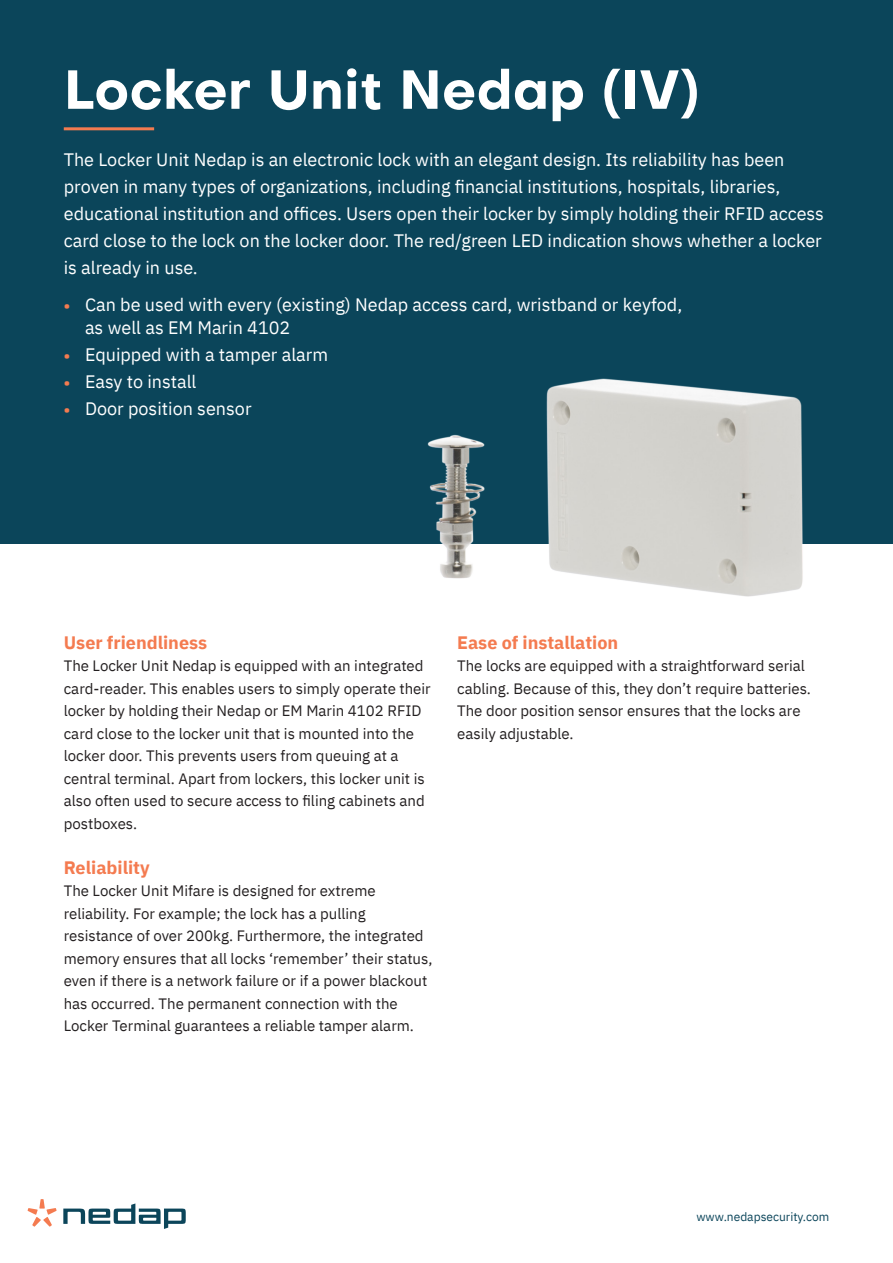
<style>
.page{position:relative;width:893px;height:1263px;background:#fff}
.page>*{position:absolute;margin:0;border:0;box-sizing:border-box;transform-origin:0 0}
.Title_Large{font:700 54px "Objectivity";color:#fff}
.Intro{font:18px/27px "IBM Plex Sans";color:#fff}
.Subheader{font:700 18px "IBM Plex Sans";color:#f47b50}
.Body{font:15px/22.5px "IBM Plex Sans";color:#231f20}
.Body-white{font:15px/22.5px "IBM Plex Sans";color:#231f20}
.t1{font:12px "IBM Plex Sans";color:#0b455a}
.s1{font-weight:700;font-size:15px;color:#f47b50}
</style>
<div class="page">
<div style="left:0;top:0;width:893px;height:544px;background:#0b455a"></div>
<img style="left:427px;top:378px;width:376px;height:219px">
<hr style="left:64px;top:127px;width:90px;height:3px;background:#f47b50">
<svg style="left:63px;top:1203px;width:123px;height:26px"></svg>
<svg style="left:28px;top:1199px;width:29px;height:27px"></svg>
<p class="Title_Large" style="left:64px;top:51px;width:637px">Locker Unit Nedap (IV)</p>
<p class="Intro" style="left:64px;top:144px;width:762px">The Locker Unit Nedap is an electronic lock with an elegant design. Its reliability has been proven in many types of organizations, including financial institutions, hospitals, libraries, educational institution and offices. Users open their locker by simply holding their RFID access card close to the lock on the locker door. The red/green LED indication shows whether a locker is already in use.</p>
<p class="Intro" style="left:85px;top:292px;width:599px;line-height:22.5px;text-indent:-21px"><span class="s1">•</span> Can be used with every (existing) Nedap access card, wristband or keyfod, as well as EM Marin 4102</p>
<p class="Intro" style="left:64px;top:339px;width:266px"><span class="s1">•</span> Equipped with a tamper alarm</p>
<p class="Intro" style="left:64px;top:366px;width:134px"><span class="s1">•</span> Easy to install</p>
<p class="Intro" style="left:64px;top:393px;width:189px"><span class="s1">•</span> Door position sensor</p>
<p class="Subheader" style="left:64px;top:628px;width:145px">User friendliness</p>
<p class="Body-white" style="left:64px;top:653px;width:368px">The Locker Unit Nedap is equipped with an integrated card-reader. This enables users to simply operate their locker by holding their Nedap or EM Marin 4102 RFID card close to the locker unit that is mounted into the locker door. This prevents users from queuing at a central terminal. Apart from lockers, this locker unit is also often used to secure access to filing cabinets and postboxes.</p>
<p class="Subheader" style="left:64px;top:853px;width:88px">Reliability</p>
<p class="Body" style="left:64px;top:878px;width:370px">The Locker Unit Mifare is designed for extreme reliability. For example; the lock has a pulling resistance of over 200kg. Furthermore, the integrated memory ensures that all locks ‘remember’ their status, even if there is a network failure or if a power blackout has occurred. The permanent connection with the Locker Terminal guarantees a reliable tamper alarm.</p>
<p class="Subheader" style="left:457px;top:628px;width:163px">Ease of installation</p>
<p class="Body" style="left:457px;top:653px;width:355px">The locks are equipped with a straightforward serial cabling. Because of this, they don’t require batteries.<br>The door position sensor ensures that the locks are easily adjustable.</p>
<p class="t1" style="left:696px;top:1207px;width:134px">www.nedapsecurity.com</p>
</div>
